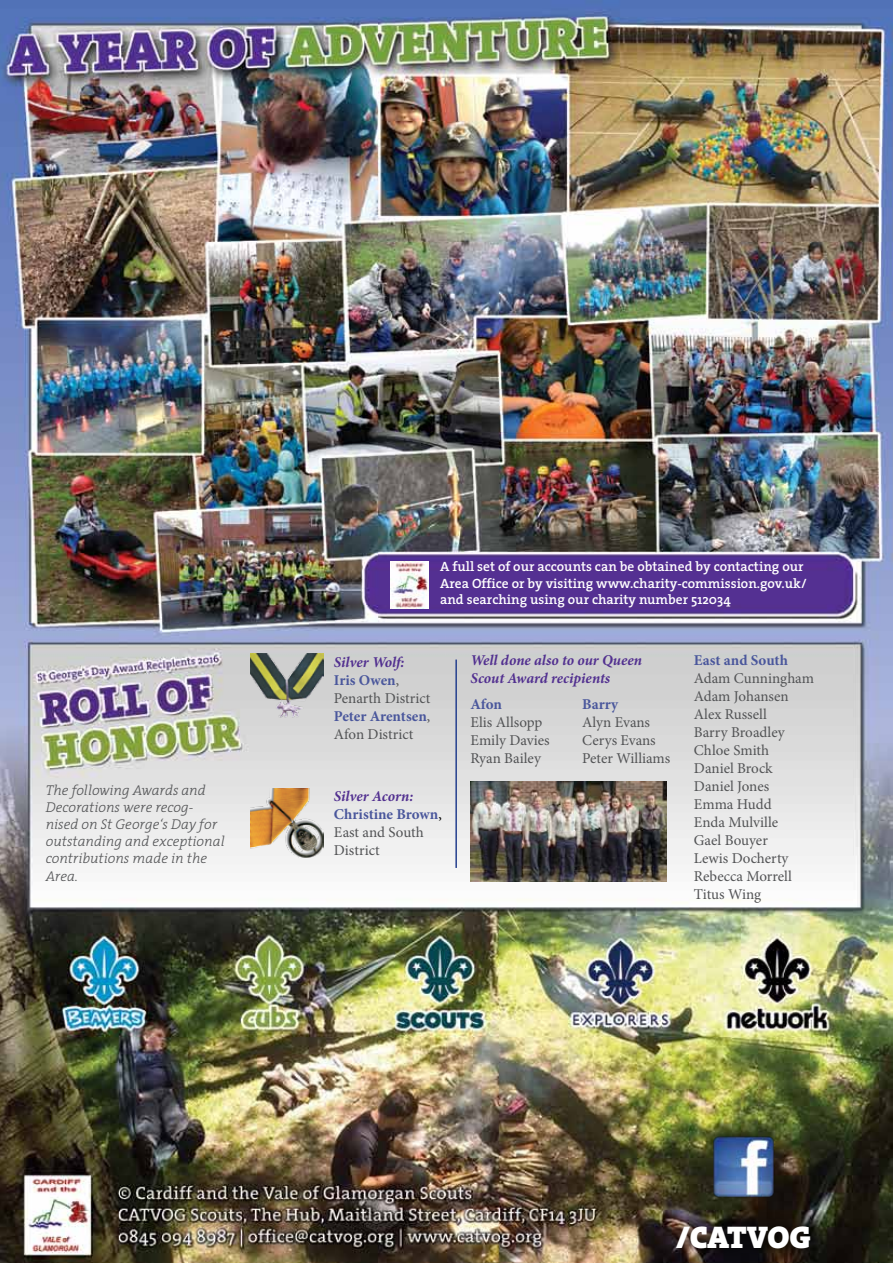
<style>
.page{position:relative;width:893px;height:1263px;background:#fff}
.page>*{position:absolute;margin:0;border:0;box-sizing:border-box;transform-origin:0 0}
.t1{font:900 31.5px "The Serif";letter-spacing:-.02em;color:#fff}
.t2{font:15px/18px "Minion Pro";color:#525355}
.t3{font:italic 700 15px/18px "Minion Pro";letter-spacing:-.005em;color:#523090}
.t4{font:700 15px "Minion Pro";color:#4a579c}
.t5{font:italic 300 14.25px/17.1px "The Serif";color:#525355}
.t6{font:600 13.5px/16.2px "The Serif";color:#fff}
.s1{font-weight:700;font-style:italic;color:#523090}
.s2{font-weight:700;color:#4a579c}
.s3{color:#000}
</style>
<div class="page">
<img style="left:0;top:0;width:893px;height:1263px">
<img style="left:251px;top:789px;width:72px;height:68px">
<img style="left:251px;top:654px;width:72px;height:68px">
<hr style="left:455px;top:659px;width:2px;height:209px;background:#25408f">
<img style="left:470px;top:781px;width:197px;height:101px">
<img style="left:710px;top:1134px;width:66px;height:66px">
<svg style="left:664px;top:1212px;width:160px;height:50px;background:#241d19"></svg>
<img style="left:390px;top:562px;width:39px;height:46px">
<p class="t5" style="left:46px;top:781px;width:180px">The following Awards and<br>Decorations were recog&shy;nised on St George‘s Day for outstanding and exceptional contributions made in the<br>Area.</p>
<p class="t6" style="left:440px;top:558px;width:368px">A full set of our accounts can be obtained by contacting our<br>Area Office or by visiting www.charity-commission.gov.uk/ and searching using our charity number 512034</p>
<p class="t2" style="left:334px;top:653px;width:98px"><span class="s1">Silver Wolf:<br></span><span class="s2">Iris Owen</span>,<br>Penarth District<br><span class="s2">Peter Arentsen</span>,<br>Afon District</p>
<p class="t2" style="left:334px;top:787px;width:109px"><span class="s1">Silver Acorn:<br></span><span class="s2">Christine Brown</span><span class="s3">,<br></span>East and South<br>District</p>
<p class="t3" style="left:470px;top:651px;width:173px">Well done also to our Queen<br>Scout Award recipients</p>
<p class="t4" style="left:470px;top:693px;width:33px">Afon</p>
<p class="t2" style="left:470px;top:713px;width:81px">Elis Allsopp<br>Emily Davies<br>Ryan Bailey</p>
<p class="t4" style="left:582px;top:693px;width:38px">Barry</p>
<p class="t2" style="left:582px;top:713px;width:90px">Alyn Evans<br>Cerys Evans<br>Peter Williams</p>
<p class="t4" style="left:694px;top:649px;width:96px">East and South</p>
<p class="t2" style="left:694px;top:669px;width:122px">Adam Cunningham<br>Adam Johansen<br>Alex Russell<br>Barry Broadley<br>Chloe Smith<br>Daniel Brock<br>Daniel Jones<br>Emma Hudd<br>Enda Mulville<br>Gael Bouyer<br>Lewis Docherty<br>Rebecca Morrell<br>Titus Wing</p>
<h1 class="t1" style="left:676px;top:1210px;width:136px">/CATVOG</h1>
</div>
